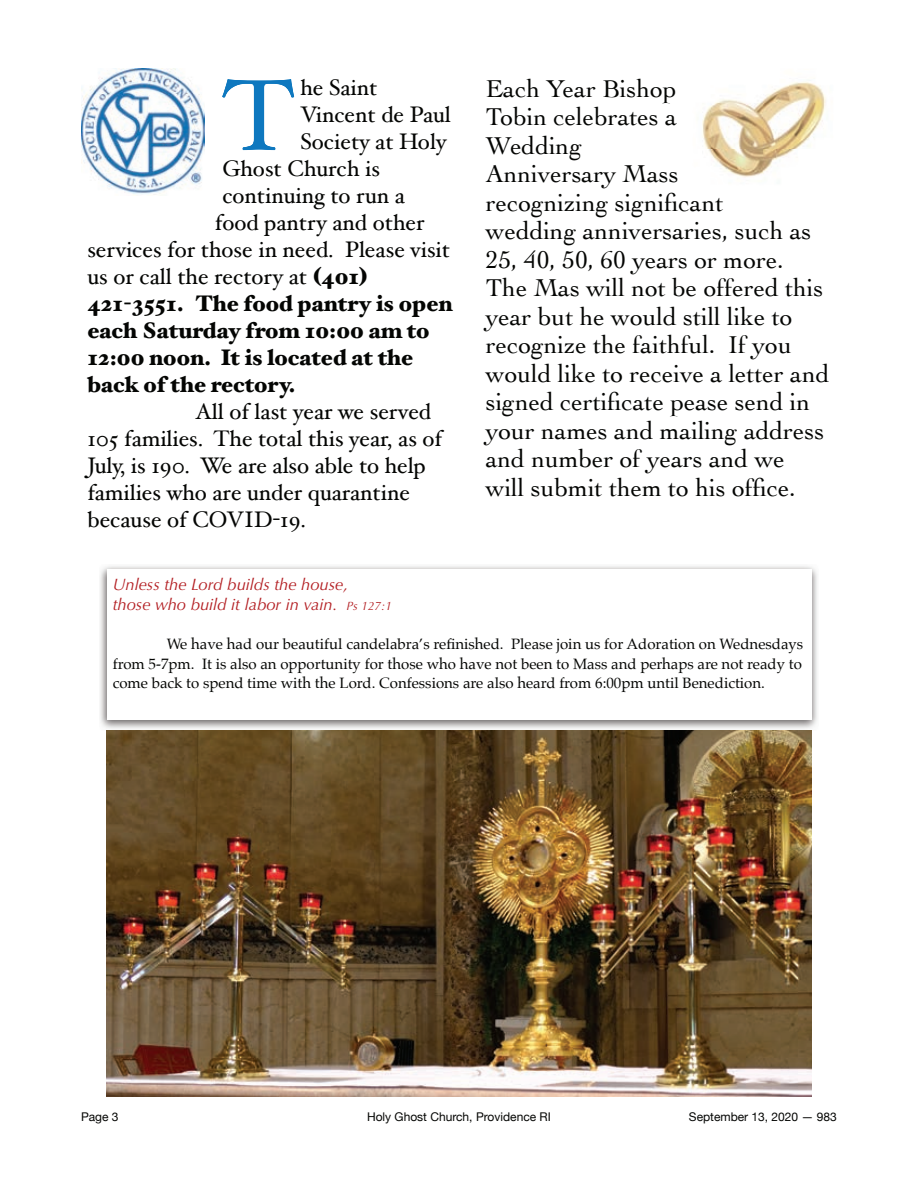
<style>
.page{position:relative;width:918px;height:1188px;background:#fff}
.page>*{position:absolute;margin:0;border:0;box-sizing:border-box;transform-origin:0 0}
.t1{font:25.5px/28.5px "Cochin";color:#040503}
.t2{font:22.5px/27px "Hoefler Text";color:#040503}
.t3{font:900 22.5px "Hoefler Text";color:#040503}
.t4{font:italic 16.5px/19.5px "Optima";color:#b31f23}
.t5{font:15px/19.5px "Palatino";color:#040503;text-align:justify}
.t6{font:12px "Helvetica Neue";color:#040503}
.s1{font-weight:900}
.s2{font-size:12px}
</style>
<div class="page">
<svg style="left:222px;top:79px;width:72px;height:71px"></svg>
<img style="left:81px;top:69px;width:123px;height:126px">
<img style="left:702px;top:82px;width:124px;height:96px">
<img style="left:100px;top:566px;width:717px;height:163px">
<div style="left:107px;top:569px;width:704px;height:151px;background:#fff"></div>
<img style="left:107px;top:731px;width:704px;height:366px">
<p class="t2" style="left:300px;top:77px;width:78px">he Saint</p>
<p class="t2" style="left:300px;top:104px;width:152px">Vincent de Paul</p>
<p class="t2" style="left:300px;top:131px;width:148px">Society at Holy</p>
<p class="t2" style="left:222px;top:158px;width:159px">Ghost Church is</p>
<p class="t2" style="left:222px;top:185px;width:184px">continuing to run a</p>
<p class="t2" style="left:215px;top:212px;width:211px">food pantry and other</p>
<p class="t2" style="left:87px;top:239px;width:364px">services for those in need. Please visit</p>
<p class="t2" style="left:87px;top:266px;width:282px">us or call the rectory at <span class="s1">(401)</span></p>
<p class="t3" style="left:87px;top:295px;width:367px">421-3551. The food pantry is open</p>
<p class="t3" style="left:87px;top:322px;width:344px">each Saturday from 10:00 am to</p>
<p class="t3" style="left:87px;top:349px;width:327px">12:00 noon. It is located at the</p>
<p class="t3" style="left:87px;top:376px;width:210px">back of the rectory.</p>
<p class="t2" style="left:87px;top:401px;width:356px;text-indent:108px">All of last year we served<br>105 families. The total this year, as of<br>July, is 190. We are also able to help families who are under quarantine because of COVID-19.</p>
<p class="t1" style="left:486px;top:74px;width:345px">Each Year Bishop<br>Tobin celebrates a<br>Wedding<br>Anniversary Mass<br>recognizing significant<br>wedding anniversaries, such as<br>25, 40, 50, 60 years or more.<br>The Mas will not be offered this year but he would still like to recognize the faithful. If you would like to receive a letter and signed certificate pease send in your names and mailing address and number of years and we will submit them to his office.</p>
<p class="t4" style="left:113px;top:575px;width:281px">Unless the Lord builds the house,<br>those who build it labor in vain. <span class="s2">Ps 127:1</span></p>
<p class="t5" style="left:113px;top:635px;width:692px;text-indent:54px">We have had our beautiful candelabra’s refinished. Please join us for Adoration on Wednesdays from 5-7pm. It is also an opportunity for those who have not been to Mass and perhaps are not ready to come back to spend time with the Lord. Confessions are also heard from 6:00pm until Benediction.</p>
<p class="t6" style="left:81px;top:1109px;width:39px">Page 3</p>
<p class="t6" style="left:367px;top:1109px;width:185px">Holy Ghost Church, Providence RI</p>
<p class="t6" style="left:689px;top:1109px;width:150px">September 13, 2020 — 983</p>
</div>
